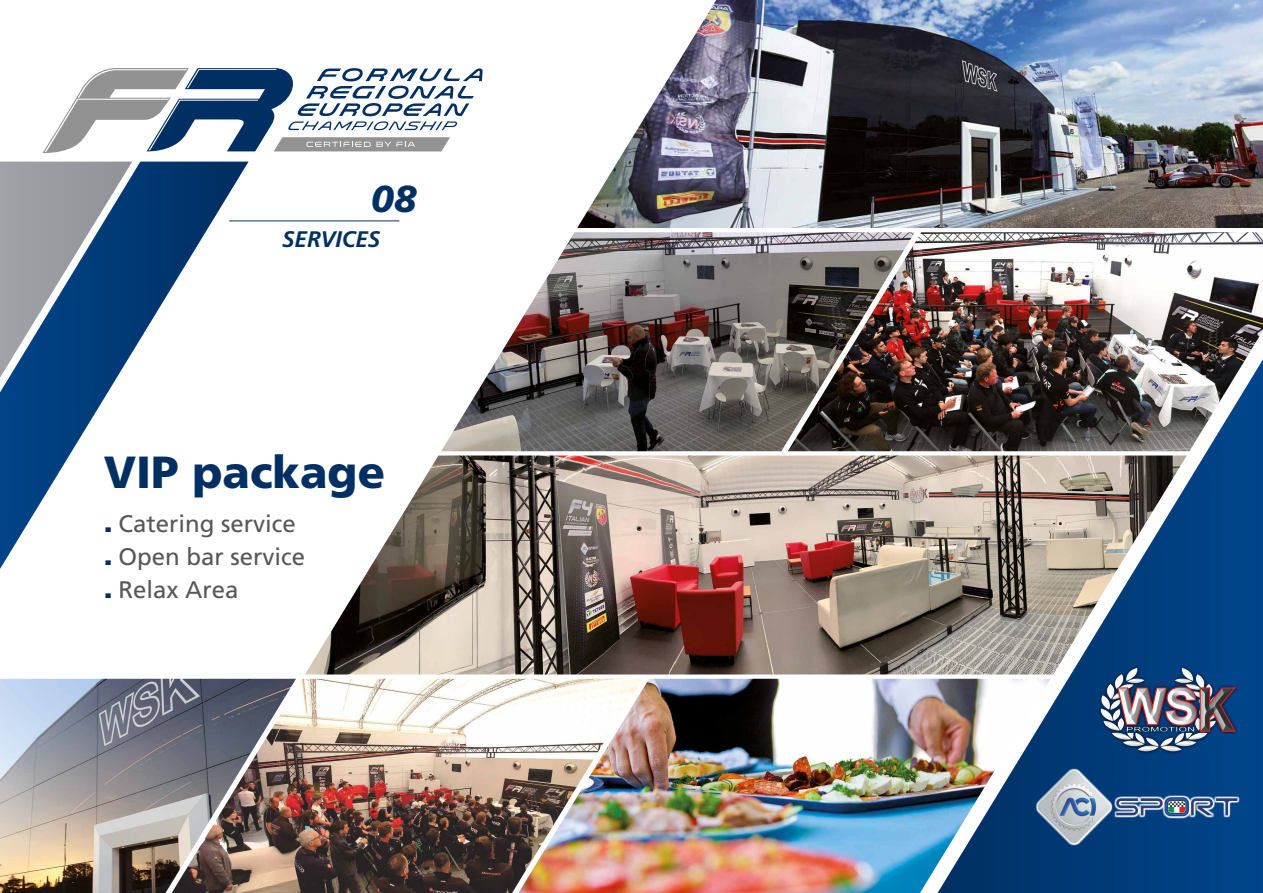
<style>
.page{position:relative;width:1263px;height:893px;background:#fff}
.page>*{position:absolute;margin:0;border:0;box-sizing:border-box;transform-origin:0 0}
.t1{font:900 45px "Frutiger";color:#003063}
.t2{font:italic 900 37.5px "Frutiger";color:#003063}
.t3{font:24px/33px "Frutiger";color:#575756}
.t4{font:italic 700 22.5px "Frutiger";color:#003063}
.s1{font-weight:900;color:#003063}
</style>
<div class="page">
<hr style="left:229px;top:221px;width:170px;height:1px;background:#003063">
<img style="left:643px;top:679px;width:229px;height:214px">
<img style="left:577px;top:0;width:686px;height:228px">
<img style="left:441px;top:232px;width:431px;height:219px">
<img style="left:305px;top:455px;width:567px;height:219px">
<img style="left:296px;top:679px;width:347px;height:214px">
<img style="left:0;top:679px;width:296px;height:214px">
<img style="left:872px;top:43px;width:391px;height:850px">
<img style="left:1090px;top:659px;width:153px;height:102px">
<img style="left:1029px;top:765px;width:221px;height:84px">
<svg style="left:43px;top:68px;width:440px;height:85px"></svg>
<svg style="left:0;top:162px;width:249px;height:407px"></svg>
<h2 class="t2" style="left:371px;top:176px;width:47px">08</h2>
<p class="t4" style="left:282px;top:226px;width:100px">SERVICES</p>
<h1 class="t1" style="left:104px;top:445px;width:283px">VIP package</h1>
<p class="t3" style="left:104px;top:507px;width:203px"><span class="s1">.</span> Catering service <span class="s1">.</span> Open bar service <span class="s1">.</span> Relax Area</p>
</div>
